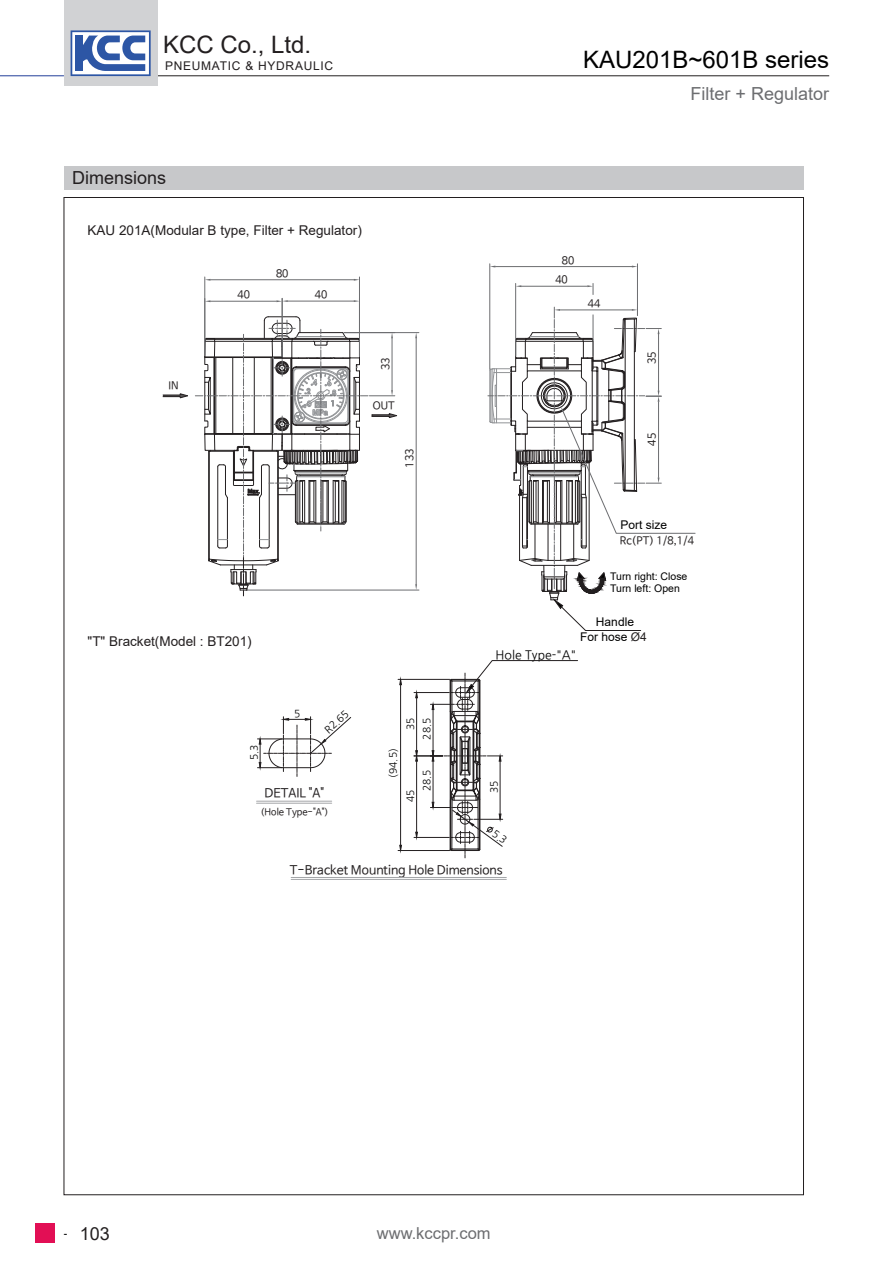
<style>
.page{position:relative;width:893px;height:1263px;background:#fff}
.page>*{position:absolute;margin:0;border:0;box-sizing:border-box;transform-origin:0 0}
.t1{font:24px "Arial";color:#000}
.t2{font:24px "Arial";color:#231f20}
.t3{font:18px "Arial";color:#6c6d70}
.t4{font:18px "Arial";color:#231f20}
.t5{font:16.5px "Arial";color:#6c6d70}
.t6{font:13.5px "Arial";color:#231f20}
.t7{font:12.3px "Nanum Barun Gothic";color:#231f20}
.t8{font:12.3px "Nanum Gothic";color:#030303}
.t9{font:12px "Arial";color:#000}
.t10{font:12px "Arial";letter-spacing:.06em;color:#231f20}
.t11{font:10.65px/14.1px "Nanum Barun Gothic";color:#231f20}
.t12{font:10.65px/15.9px "Nanum Barun Gothic";color:#030303;text-align:right;scale:.87 1}
.t13{font:10.5px "Arial";color:#000}
.t14{font:10.5px/12.9px "Nanum Barun Gothic";color:#030303;scale:.87 1}
.t15{font:10.5px "Nanum Barun Gothic";color:#231f20}
.t16{font:10.2px "Nanum Gothic";color:#030303}
.t17{font:9.3px "Nanum Barun Gothic";color:#231f20}
.s1{color:#231f20}
.s2{font-family:"ISOCPEUR"}
.s3{font-size:10.5px;color:#000}
</style>
<div class="page">
<hr style="left:0;top:75px;width:64px;height:1px;background:#223f99">
<hr style="left:157px;top:75px;width:672px;height:1px;background:#231f20">
<div style="left:64px;top:0;width:93px;height:85px;background:#d1d2d4"></div>
<svg style="left:71px;top:30px;width:80px;height:46px;background:#8ba1cd"></svg>
<div style="left:35px;top:1223px;width:19px;height:20px;background:#e20f55"></div>
<div style="left:64px;top:166px;width:740px;height:23px;background:#c7c8ca"></div>
<hr style="left:359px;top:277px;width:1px;height:79px;background:#6c6d70">
<hr style="left:204px;top:277px;width:1px;height:78px;background:#6c6d70">
<hr style="left:210px;top:279px;width:144px;height:1px;background:#6c6d70">
<hr style="left:515px;top:283px;width:1px;height:72px;background:#6c6d70">
<hr style="left:521px;top:286px;width:66px;height:1px;background:#6c6d70">
<svg style="left:587px;top:283px;width:7px;height:12px"></svg>
<hr style="left:637px;top:264px;width:1px;height:51px;background:#6c6d70">
<hr style="left:489px;top:264px;width:1px;height:105px;background:#6c6d70">
<hr style="left:495px;top:266px;width:137px;height:1px;background:#6c6d70">
<hr style="left:288px;top:301px;width:66px;height:1px;background:#6c6d70">
<hr style="left:282px;top:298px;width:1px;height:59px;background:#6c6d70">
<hr style="left:210px;top:301px;width:67px;height:1px;background:#6c6d70">
<svg style="left:277px;top:300px;width:11px;height:2px"></svg>
<hr style="left:344px;top:332px;width:75px;height:1px;background:#6c6d70">
<hr style="left:246px;top:590px;width:173px;height:1px;background:#6c6d70">
<hr style="left:416px;top:338px;width:1px;height:246px;background:#6c6d70">
<svg style="left:163px;top:393px;width:25px;height:5px"></svg>
<svg style="left:195px;top:316px;width:202px;height:280px"></svg>
<svg style="left:488px;top:307px;width:208px;height:324px"></svg>
<svg style="left:257px;top:716px;width:95px;height:60px"></svg>
<hr style="left:398px;top:679px;width:52px;height:1px;background:#231f20">
<hr style="left:398px;top:850px;width:52px;height:1px;background:#231f20">
<hr style="left:400px;top:685px;width:1px;height:160px;background:#231f20">
<svg style="left:399px;top:679px;width:3px;height:6px"></svg>
<svg style="left:399px;top:844px;width:3px;height:6px"></svg>
<hr style="left:257px;top:801px;width:75px;height:1px;background:#a4a6a9">
<hr style="left:257px;top:803px;width:75px;height:1px;background:#a4a6a9">
<hr style="left:291px;top:877px;width:215px;height:1px;background:#a4a6a9">
<hr style="left:291px;top:879px;width:215px;height:1px;background:#a4a6a9">
<div style="left:621px;top:518px;width:91px;height:14px;background:#fff"></div>
<div style="left:588px;top:615px;width:54px;height:14px;background:#fff"></div>
<div style="left:610px;top:571px;width:81px;height:27px;background:#fff"></div>
<svg style="left:414px;top:660px;width:164px;height:198px"></svg>
<h1 class="t2" style="left:163px;top:28px;width:150px">KCC Co., Ltd.</h1>
<p class="t10" style="left:165px;top:57px;width:170px">PNEUMATIC &amp; HYDRAULIC</p>
<p class="t4" style="left:72px;top:165px;width:96px">Dimensions</p>
<p class="t6" style="left:88px;top:221px;width:276px">KAU 201A(Modular B type, Filter + Regulator)</p>
<p class="t11" style="left:276px;top:267px;width:14px">80</p>
<p class="t11" style="left:237px;top:288px;width:14px">40</p>
<p class="t11" style="left:315px;top:288px;width:14px">40</p>
<p class="t15" style="left:169px;top:380px;width:12px">IN</p>
<p class="t11" style="left:379px;top:370px;width:14px;rotate:-90deg">33</p>
<p class="t15" style="left:373px;top:400px;width:23px">OUT</p>
<p class="t11" style="left:403px;top:468px;width:20px;rotate:-90deg">133</p>
<p class="t6" style="left:88px;top:632px;width:166px">"T" Bracket(Model : BT201)</p>
<p class="t16" style="left:249px;top:760px;width:17px;rotate:-90deg">5.3</p>
<p class="t16" style="left:294px;top:708px;width:8px">5</p>
<p class="t16" style="left:323px;top:727px;width:30px;rotate:-42deg">R2.65</p>
<p class="t7" style="left:264px;top:786px;width:61px">DETAIL "A"</p>
<p class="t17" style="left:260px;top:807px;width:70px">(Hole Type-"A")</p>
<p class="t16" style="left:388px;top:778px;width:31px;rotate:-90deg">(94.5)</p>
<p class="t16" style="left:406px;top:730px;width:14px;rotate:-90deg">35</p>
<p class="t16" style="left:406px;top:802px;width:14px;rotate:-90deg">45</p>
<p class="t16" style="left:422px;top:739px;width:23px;rotate:-90deg">28.5</p>
<p class="t16" style="left:422px;top:791px;width:23px;rotate:-90deg">28.5</p>
<p class="t1" style="left:583px;top:43px;width:248px">KAU201B~601B series</p>
<p class="t3" style="left:691px;top:82px;width:140px">Filter + Regulator</p>
<p class="t11" style="left:562px;top:254px;width:14px">80</p>
<p class="t11" style="left:555px;top:273px;width:14px">40</p>
<p class="t11" style="left:588px;top:297px;width:14px">44</p>
<p class="t11" style="left:646px;top:364px;width:14px;rotate:-90deg">35</p>
<p class="t11" style="left:646px;top:446px;width:14px;rotate:-90deg">45</p>
<p class="t9" style="left:621px;top:517px;width:48px">Port size</p>
<p class="t11" style="left:620px;top:520px;width:87px">IN,OUT 포트사이즈<br>Rc(PT) 1/8,1/4</p>
<p class="t13" style="left:610px;top:569px;width:79px">Turn right: Close</p>
<p class="t13" style="left:610px;top:581px;width:71px">Turn left: Open</p>
<p class="t14" style="left:612px;top:571px;width:57px">우회전 : 잠김 좌회전 : 열림</p>
<p class="t9" style="left:596px;top:613px;width:40px">Handle</p>
<p class="t9" style="left:580px;top:629px;width:68px">For hose <span class="s1">Ø4</span></p>
<p class="t12" style="left:589px;top:615px;width:61px">Drain 배출구 <span class="s2">∅</span> 4 호스</p>
<p class="t8" style="left:496px;top:649px;width:82px">Hole Type-"A"</p>
<p class="t16" style="left:489px;top:793px;width:14px;rotate:-90deg">35</p>
<p class="t7" style="left:290px;top:863px;width:214px">T-Bracket Mounting Hole Dimensions</p>
<h2 class="t4" style="left:64px;top:1221px;width:47px"><span class="s3">-</span> 103</h2>
<p class="t5" style="left:377px;top:1222px;width:115px">www.kccpr.com</p>
</div>
